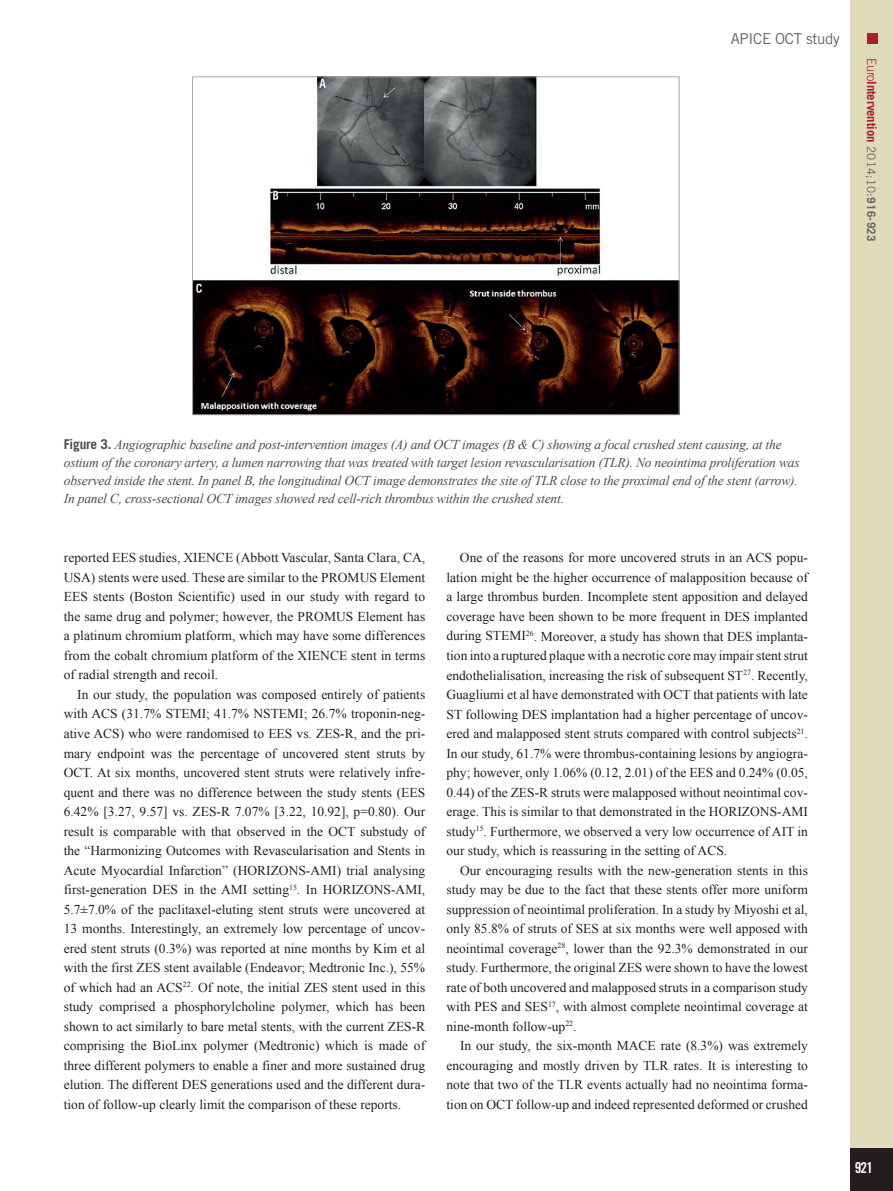
<style>
.page{position:relative;width:893px;height:1191px;background:#fff}
.page>*{position:absolute;margin:0;border:0;box-sizing:border-box;transform-origin:0 0}
.t1{font:15px "Trade Gothic LT Std";letter-spacing:-.02em;color:#636366}
.t2{font:15px "Trade Gothic LT Std Bd Cn 20";color:#fff}
.t3{font:13.5px/19.5px "Times New Roman";color:#231f20;text-align:justify}
.t4{font:italic 13.5px/18px "Times New Roman";letter-spacing:-.015em;color:#4b4c4d}
.t5{font:700 12.75px "Trade Gothic LT Std";letter-spacing:-.01em;color:#a72023}
.s1{font-weight:300}
.s2{font-weight:400;font-size:11.7px;color:#636366}
.s3{font-size:11.7px;color:#636366}
.s4{font-family:"Trade Gothic LT Std";font-weight:700;font-style:normal}
</style>
<div class="page">
<div style="left:850px;top:0;width:43px;height:1191px;background:#dedaba"></div>
<div style="left:850px;top:1148px;width:43px;height:43px;background:#231f20"></div>
<div style="left:867px;top:34px;width:11px;height:10px;background:#a72023"></div>
<img style="left:194px;top:79px;width:483px;height:334px">
<p class="t1" style="left:731px;top:30px;width:111px">APICE OCT study</p>
<p class="t5" style="left:879px;top:58px;width:185px;rotate:90deg"><span class="s1">Euro</span>Intervention <span class="s2">2014;10:</span><span class="s3">916-923</span></p>
<p class="t4" style="left:64px;top:435px;width:737px"><span class="s4">Figure 3.</span> Angiographic baseline and post-intervention images (A) and OCT images (B &amp; C) showing a focal crushed stent causing, at the ostium of the coronary artery, a lumen narrowing that was treated with target lesion revascularisation (TLR). No neointima proliferation was observed inside the stent. In panel B, the longitudinal OCT image demonstrates the site of TLR close to the proximal end of the stent (arrow).<br>In panel C, cross-sectional OCT images showed red cell-rich thrombus within the crushed stent.</p>
<p class="t3" style="left:64px;top:548px;width:363px">reported EES studies, XIENCE (Abbott Vascular, Santa Clara, CA, USA) stents were used. These are similar to the PROMUS Element EES stents (Boston Scientific) used in our study with regard to the same drug and polymer; however, the PROMUS Element has a platinum chromium platform, which may have some differences from the cobalt chromium platform of the XIENCE stent in terms of radial strength and recoil.</p>
<p class="t3" style="left:64px;top:684px;width:363px;text-indent:14px">In our study, the population was composed entirely of patients with ACS (31.7% STEMI; 41.7% NSTEMI; 26.7% troponin-neg&shy;ative ACS) who were randomised to EES vs. ZES-R, and the pri&shy;mary endpoint was the percentage of uncovered stent struts by OCT. At six months, uncovered stent struts were relatively infre&shy;quent and there was no difference between the study stents (EES 6.42% [3.27, 9.57] vs. ZES-R 7.07% [3.22, 10.92], p=0.80). Our result is comparable with that observed in the OCT substudy of the “Harmonizing Outcomes with Revascularisation and Stents in Acute Myocardial Infarction” (HORIZONS-AMI) trial analysing first-generation DES in the AMI setting<sup>15</sup>. In HORIZONS-AMI, 5.7±7.0% of the paclitaxel-eluting stent struts were uncovered at 13 months. Interestingly, an extremely low percentage of uncov&shy;ered stent struts (0.3%) was reported at nine months by Kim et al with the first ZES stent available (Endeavor; Medtronic Inc.), 55% of which had an ACS<sup>22</sup>. Of note, the initial ZES stent used in this study comprised a phosphorylcholine polymer, which has been shown to act similarly to bare metal stents, with the current ZES-R comprising the BioLinx polymer (Medtronic) which is made of three different polymers to enable a finer and more sustained drug elution. The different DES generations used and the different dura&shy;tion of follow-up clearly limit the comparison of these reports.</p>
<p class="t3" style="left:446px;top:548px;width:363px;text-indent:14px">One of the reasons for more uncovered struts in an ACS popu&shy;lation might be the higher occurrence of malapposition because of a large thrombus burden. Incomplete stent apposition and delayed coverage have been shown to be more frequent in DES implanted during STEMI<sup>26</sup>. Moreover, a study has shown that DES implanta&shy;tion into a ruptured plaque with a necrotic core may impair stent strut endothelialisation, increasing the risk of subsequent ST<sup>27</sup>. Recently, Guagliumi et al have demonstrated with OCT that patients with late ST following DES implantation had a higher percentage of uncov&shy;ered and malapposed stent struts compared with control subjects<sup>21</sup>.<br>In our study, 61.7% were thrombus-containing lesions by angiogra&shy;phy; however, only 1.06% (0.12, 2.01) of the EES and 0.24% (0.05, 0.44) of the ZES-R struts were malapposed without neointimal cov&shy;erage. This is similar to that demonstrated in the HORIZONS-AMI study<sup>15</sup>. Furthermore, we observed a very low occurrence of AIT in our study, which is reassuring in the setting of ACS.</p>
<p class="t3" style="left:446px;top:860px;width:363px;text-indent:14px">Our encouraging results with the new-generation stents in this study may be due to the fact that these stents offer more uniform suppression of neointimal proliferation. In a study by Miyoshi et al, only 85.8% of struts of SES at six months were well apposed with neointimal coverage<sup>28</sup>, lower than the 92.3% demonstrated in our study. Furthermore, the original ZES were shown to have the lowest rate of both uncovered and malapposed struts in a comparison study with PES and SES<sup>17</sup>, with almost complete neointimal coverage at nine-month follow-up<sup>22</sup>.</p>
<p class="t3" style="left:446px;top:1035px;width:363px;text-indent:14px">In our study, the six-month MACE rate (8.3%) was extremely encouraging and mostly driven by TLR rates. It is interesting to note that two of the TLR events actually had no neointima forma&shy;tion on OCT follow-up and indeed represented deformed or crushed</p>
<p class="t2" style="left:855px;top:1158px;width:20px">921</p>
</div>
